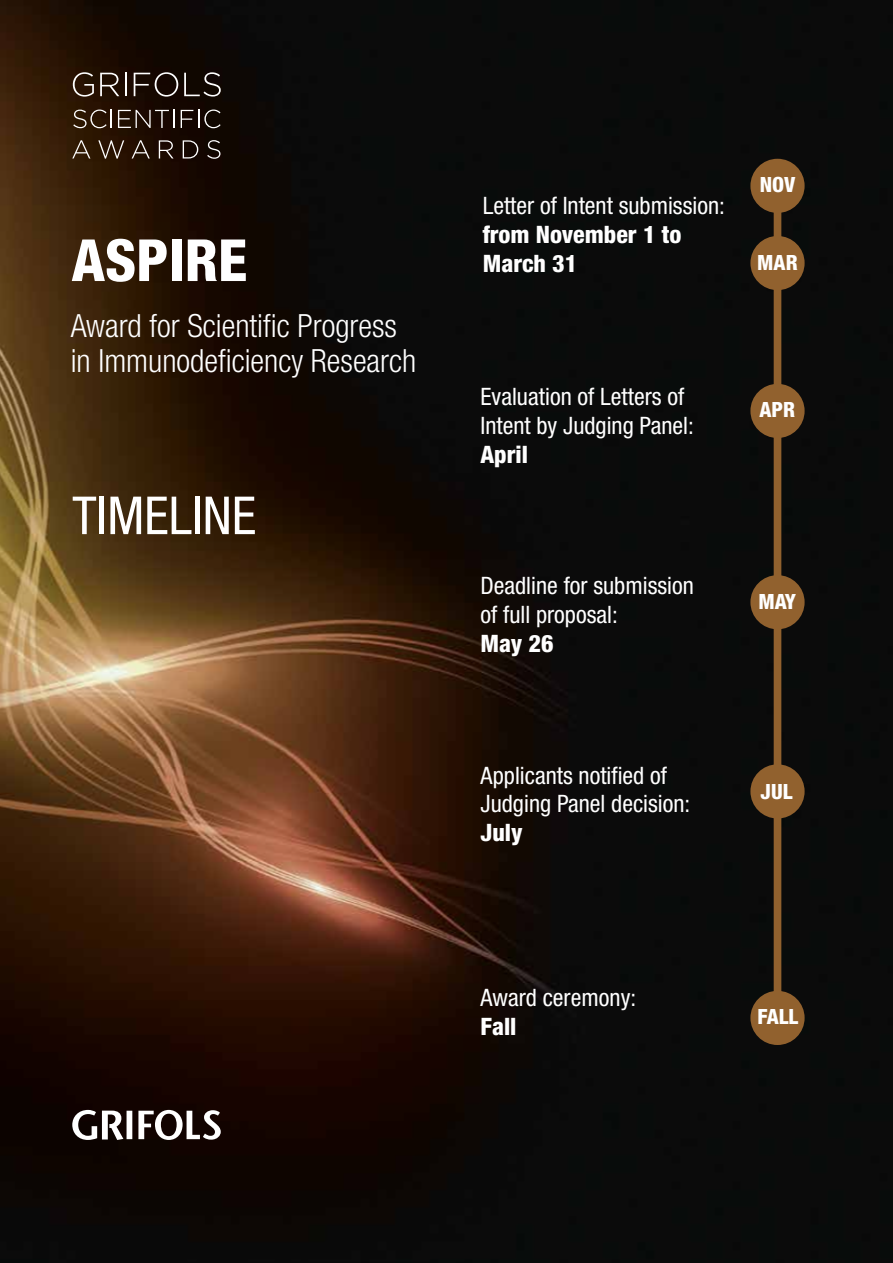
<style>
.page{position:relative;width:893px;height:1263px;background:#fff}
.page>*{position:absolute;margin:0;border:0;box-sizing:border-box;transform-origin:0 0}
.t1{font:800 condensed 58.2px "Helvetica Neue LT Pro";color:#fff}
.t2{font:condensed 52.5px "Helvetica Neue LT Pro";color:#fff}
.t3{font:300 condensed 31.95px/35px "Helvetica Neue LT Pro";color:#fff}
.t4{font:condensed 24px/28.8px "Helvetica Neue LT Pro";color:#fff}
.t5{font:800 condensed 24px/28.8px "Helvetica Neue LT Pro";color:#fff}
.t6{font:800 condensed 21px "Helvetica Neue LT Pro";color:#fff}
</style>
<div class="page">
<img style="left:0;top:0;width:893px;height:1263px">
<svg style="left:72px;top:1110px;width:149px;height:30px"></svg>
<svg style="left:73px;top:72px;width:21px;height:25px"></svg>
<svg style="left:100px;top:73px;width:19px;height:23px"></svg>
<svg style="left:125px;top:73px;width:1px;height:23px"></svg>
<svg style="left:134px;top:72px;width:44px;height:25px"></svg>
<svg style="left:184px;top:72px;width:37px;height:25px"></svg>
<svg style="left:73px;top:110px;width:39px;height:18px"></svg>
<svg style="left:118px;top:110px;width:57px;height:18px"></svg>
<svg style="left:181px;top:110px;width:40px;height:18px"></svg>
<svg style="left:72px;top:140px;width:18px;height:18px"></svg>
<svg style="left:98px;top:140px;width:26px;height:19px"></svg>
<svg style="left:132px;top:140px;width:18px;height:18px"></svg>
<svg style="left:159px;top:140px;width:15px;height:18px"></svg>
<svg style="left:183px;top:140px;width:15px;height:18px"></svg>
<svg style="left:207px;top:140px;width:13px;height:19px"></svg>
<div style="left:774px;top:166px;width:7px;height:873px;background:#91612e"></div>
<div style="left:752px;top:577px;width:51px;height:51px;background:#91612e;border-radius:50%"></div>
<div style="left:750px;top:575px;width:55px;height:54px;border:3px solid #91612e;border-radius:50%"></div>
<div style="left:752px;top:766px;width:51px;height:51px;background:#91612e;border-radius:50%"></div>
<div style="left:750px;top:764px;width:55px;height:54px;border:3px solid #91612e;border-radius:50%"></div>
<div style="left:752px;top:992px;width:51px;height:51px;background:#91612e;border-radius:50%"></div>
<div style="left:750px;top:991px;width:55px;height:54px;border:3px solid #91612e;border-radius:50%"></div>
<div style="left:752px;top:160px;width:51px;height:51px;background:#91612e;border-radius:50%"></div>
<div style="left:750px;top:159px;width:55px;height:54px;border:3px solid #91612e;border-radius:50%"></div>
<div style="left:752px;top:237px;width:51px;height:52px;background:#91612e;border-radius:50%"></div>
<div style="left:750px;top:236px;width:55px;height:54px;border:3px solid #91612e;border-radius:50%"></div>
<div style="left:752px;top:385px;width:51px;height:51px;background:#91612e;border-radius:50%"></div>
<div style="left:750px;top:384px;width:55px;height:54px;border:3px solid #91612e;border-radius:50%"></div>
<h1 class="t1" style="left:72px;top:225px;width:177px">ASPIRE</h1>
<h3 class="t3" style="left:71px;top:308px;width:347px">Award for Scientific Progress in Immunodeficiency Research</h3>
<h2 class="t2" style="left:72px;top:485px;width:185px">TIMELINE</h2>
<p class="t4" style="left:483px;top:191px;width:244px">Letter of Intent submission:</p>
<p class="t5" style="left:483px;top:220px;width:200px">from November 1 to<br>March 31</p>
<p class="t6" style="left:760px;top:172px;width:37px">NOV</p>
<p class="t6" style="left:757px;top:249px;width:42px">MAR</p>
<p class="t4" style="left:480px;top:382px;width:215px">Evaluation of Letters of<br>Intent by Judging Panel:</p>
<p class="t5" style="left:480px;top:439px;width:49px">April</p>
<p class="t4" style="left:480px;top:571px;width:215px">Deadline for submission of full proposal:</p>
<p class="t5" style="left:480px;top:629px;width:75px">May 26</p>
<p class="t4" style="left:480px;top:760px;width:211px">Applicants notified of<br>Judging Panel decision:</p>
<p class="t5" style="left:480px;top:818px;width:44px">July</p>
<p class="t6" style="left:759px;top:397px;width:37px">APR</p>
<p class="t6" style="left:758px;top:589px;width:39px">MAY</p>
<p class="t6" style="left:760px;top:778px;width:33px">JUL</p>
<p class="t4" style="left:480px;top:983px;width:157px">Award ceremony:</p>
<p class="t5" style="left:480px;top:1011px;width:38px">Fall</p>
<p class="t6" style="left:757px;top:1004px;width:42px">FALL</p>
</div>
